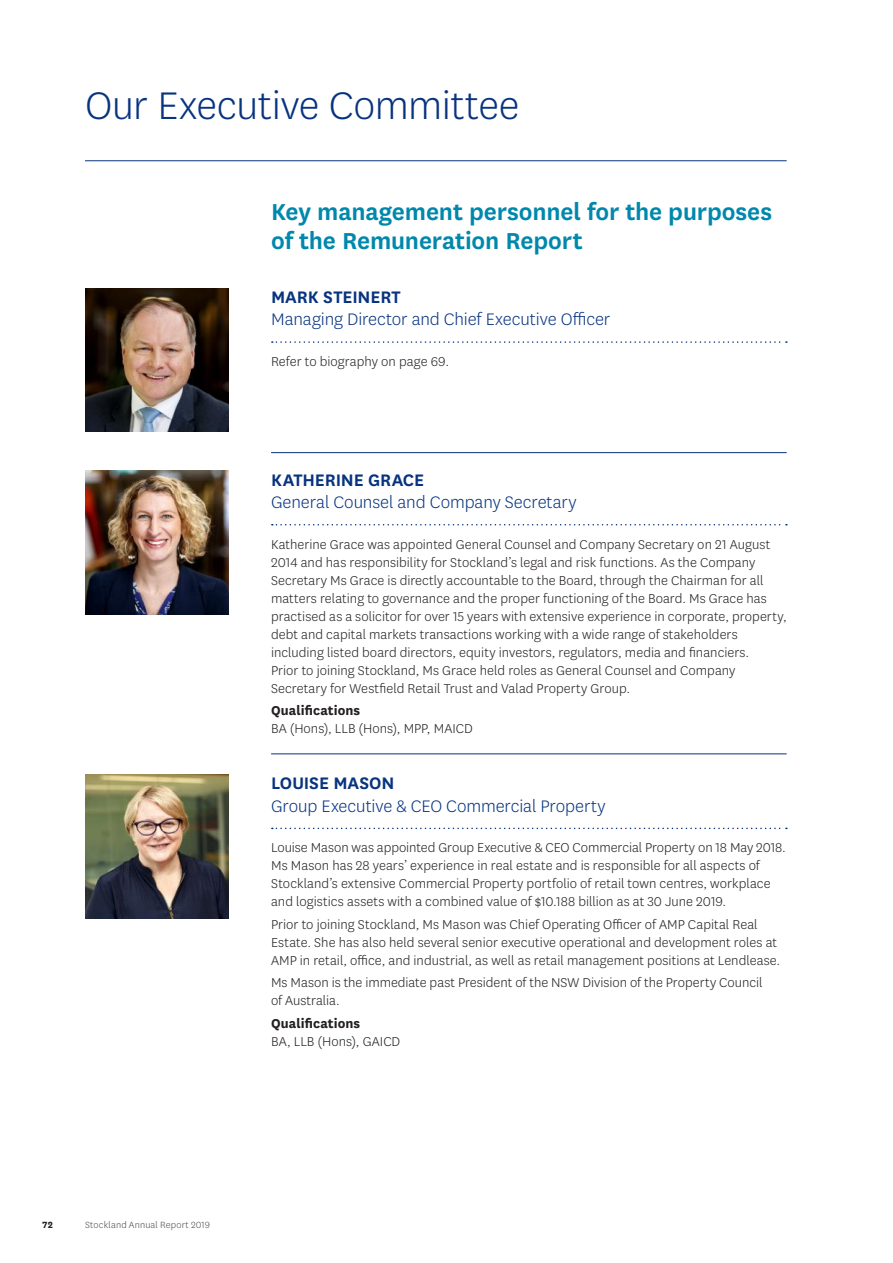
<style>
.page{position:relative;width:893px;height:1263px;background:#fff}
.page>*{position:absolute;margin:0;border:0;box-sizing:border-box;transform-origin:0 0}
.t1{font:45px "National Light PL";letter-spacing:-.005em;color:#07337f}
.t2{font:27px/28.5px "National Semibold PL";letter-spacing:-.005em;color:#0088ac}
.t3{font:19.5px "National Light PL";letter-spacing:-.005em;color:#07337f}
.t4{font:19.5px "National Semibold PL";letter-spacing:-.005em;color:#07337f}
.t5{font:15px/18px "National Light PL";letter-spacing:.005em;color:#241f1f}
.t6{font:15px "National Bold PL";letter-spacing:.005em;color:#241f1f}
.t7{font:10.5px "National Light PL";letter-spacing:.015em;color:#4e4b4c}
.t8{font:10.5px "National Bold PL";color:#241f1f}
</style>
<div class="page">
<hr style="left:85px;top:160px;width:702px;height:1px;background:#07337f">
<img style="left:85px;top:774px;width:144px;height:144px">
<svg style="left:272px;top:828px;width:515px;height:1px"></svg>
<hr style="left:271px;top:753px;width:516px;height:1px;background:#07337f">
<hr style="left:271px;top:452px;width:516px;height:1px;background:#07337f">
<img style="left:85px;top:471px;width:144px;height:143px">
<svg style="left:272px;top:524px;width:515px;height:1px"></svg>
<svg style="left:272px;top:341px;width:515px;height:2px"></svg>
<img style="left:85px;top:288px;width:144px;height:144px">
<h1 class="t1" style="left:85px;top:77px;width:436px">Our Executive Committee</h1>
<h2 class="t2" style="left:271px;top:196px;width:503px">Key management personnel for the purposes of the Remuneration Report</h2>
<h3 class="t4" style="left:271px;top:283px;width:131px">MARK STEINERT</h3>
<h3 class="t3" style="left:271px;top:307px;width:341px">Managing Director and Chief Executive Officer</h3>
<p class="t5" style="left:271px;top:352px;width:179px">Refer to biography on page 69.</p>
<h3 class="t4" style="left:271px;top:466px;width:155px">KATHERINE GRACE</h3>
<h3 class="t3" style="left:271px;top:490px;width:307px">General Counsel and Company Secretary</h3>
<p class="t5" style="left:271px;top:534px;width:517px">Katherine Grace was appointed General Counsel and Company Secretary on 21 August 2014 and has responsibility for Stockland’s legal and risk functions. As the Company Secretary Ms Grace is directly accountable to the Board, through the Chairman for all matters relating to governance and the proper functioning of the Board. Ms Grace has practised as a solicitor for over 15 years with extensive experience in corporate, property, debt and capital markets transactions working with a wide range of stakeholders including listed board directors, equity investors, regulators, media and financiers.<br>Prior to joining Stockland, Ms Grace held roles as General Counsel and Company Secretary for Westfield Retail Trust and Valad Property Group.</p>
<p class="t6" style="left:271px;top:700px;width:91px">Qualifications</p>
<p class="t5" style="left:271px;top:719px;width:203px">BA (Hons), LLB (Hons), MPP, MAICD</p>
<h3 class="t4" style="left:271px;top:770px;width:125px">LOUISE MASON</h3>
<h3 class="t3" style="left:271px;top:794px;width:336px">Group Executive &amp; CEO Commercial Property</h3>
<p class="t5" style="left:271px;top:838px;width:516px">Louise Mason was appointed Group Executive &amp; CEO Commercial Property on 18 May 2018.<br>Ms Mason has 28 years’ experience in real estate and is responsible for all aspects of Stockland’s extensive Commercial Property portfolio of retail town centres, workplace and logistics assets with a combined value of $10.188 billion as at 30 June 2019.</p>
<p class="t5" style="left:271px;top:915px;width:511px">Prior to joining Stockland, Ms Mason was Chief Operating Officer of AMP Capital Real<br>Estate. She has also held several senior executive operational and development roles at<br>AMP in retail, office, and industrial, as well as retail management positions at Lendlease.</p>
<p class="t5" style="left:271px;top:973px;width:493px">Ms Mason is the immediate past President of the NSW Division of the Property Council of Australia.</p>
<p class="t6" style="left:271px;top:1012px;width:91px">Qualifications</p>
<p class="t5" style="left:271px;top:1032px;width:131px">BA, LLB (Hons), GAICD</p>
<p class="t8" style="left:43px;top:1218px;width:12px">72</p>
<p class="t7" style="left:85px;top:1218px;width:127px">Stockland Annual Report 2019</p>
</div>
